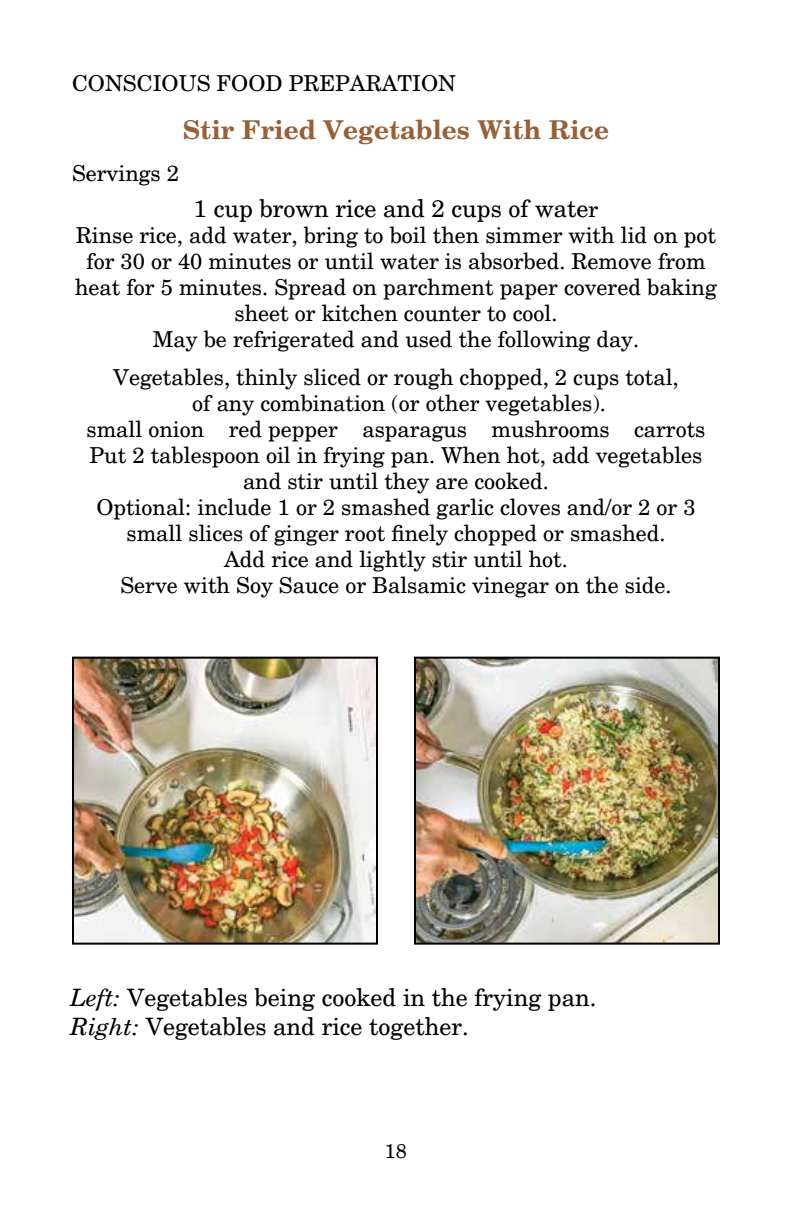
<style>
.page{position:relative;width:792px;height:1224px;background:#fff}
.page>*{position:absolute;margin:0;border:0;box-sizing:border-box;transform-origin:0 0}
.t1{font:700 26px "New Century Schlbk";color:#986036}
.t2{font:24px/28.8px "New Century Schlbk";color:#000}
.t3{font:22px/26px "New Century Schlbk";color:#000;text-align:center}
.t4{font:20px "New Century Schlbk";color:#000}
.s1{font-size:22px}
.s2{font-style:italic}
</style>
<div class="page">
<img style="left:417px;top:660px;width:300px;height:282px">
<div style="left:414px;top:657px;width:306px;height:288px;border:2px solid #000"></div>
<img style="left:75px;top:660px;width:300px;height:282px">
<div style="left:72px;top:657px;width:306px;height:288px;border:2px solid #000"></div>
<p class="t3" style="left:72px;top:70px;width:386px">CONSCIOUS FOOD PREPARATION</p>
<p class="t1" style="left:183px;top:113px;width:428px">Stir Fried Vegetables With Rice</p>
<p class="t3" style="left:72px;top:160px;width:109px">Servings 2</p>
<p class="t2" style="left:194px;top:194px;width:406px">1 cup brown rice and 2 cups of wate<span class="s1">r</span></p>
<p class="t3" style="left:75px;top:222px;width:643px">Rinse rice, add water, bring to boil then simmer with lid on pot for 30 or 40 minutes or until water is absorbed. Remove from heat for 5 minutes. Spread on parchment paper covered baking sheet or kitchen counter to cool.<br>May be refrigerated and used the following day.</p>
<p class="t3" style="left:87px;top:364px;width:620px">Vegetables, thinly sliced or rough chopped, 2 cups total,<br>of any combination (or other vegetables).<br>small onion red pepper asparagus mushrooms carrots Put 2 tablespoon oil in frying pan. When hot, add vegetables and stir until they are cooked.<br>Optional: include 1 or 2 smashed garlic cloves and/or 2 or 3 small slices of ginger root finely chopped or smashed.<br>Add rice and lightly stir until hot.<br>Serve with Soy Sauce or Balsamic vinegar on the side.</p>
<p class="t2" style="left:71px;top:982px;width:527px"><span class="s2">Left:</span> Vegetables being cooked in the frying pan.<br><span class="s2">Right:</span> Vegetables and rice together.</p>
<p class="t4" style="left:385px;top:1139px;width:24px">18</p>
</div>
